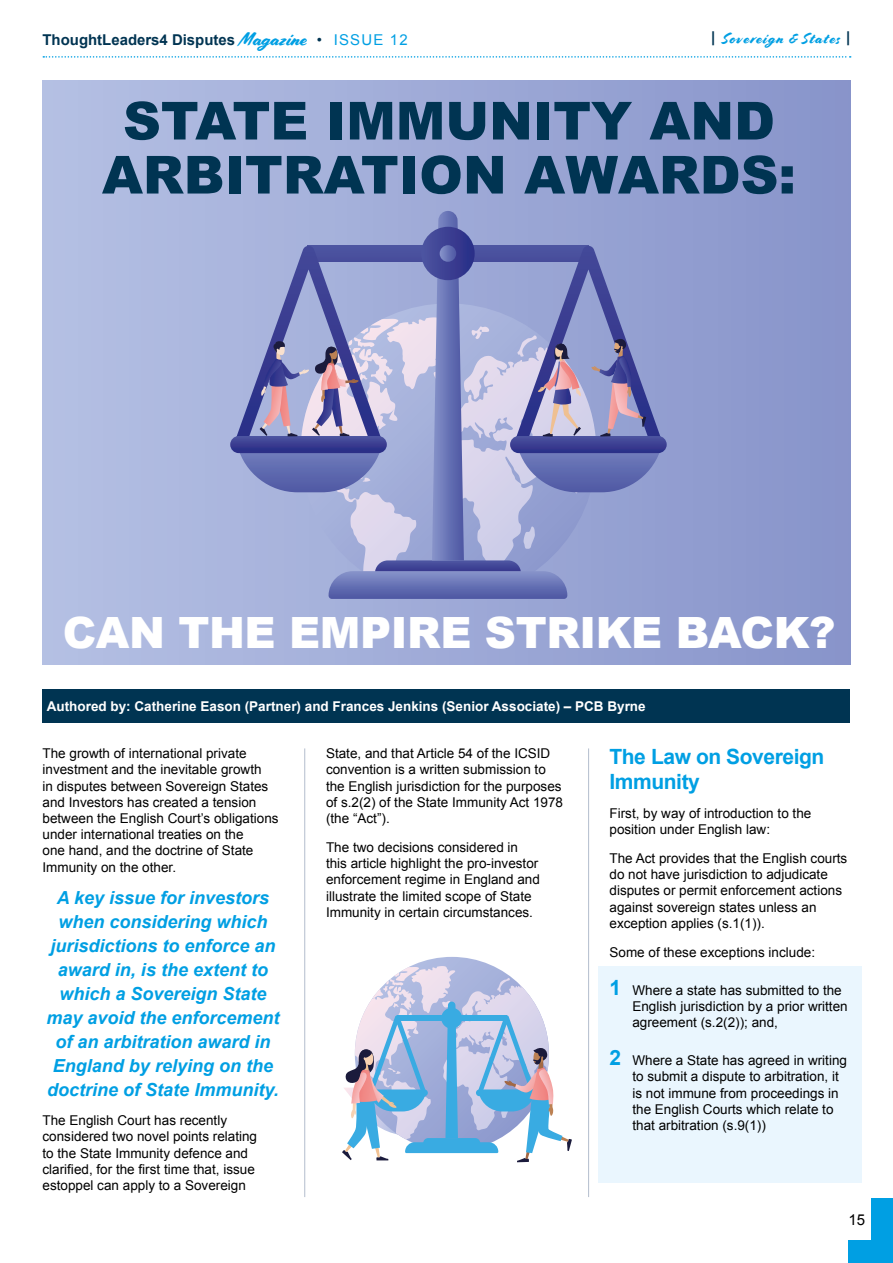
<style>
.page{position:relative;width:893px;height:1263px;background:#fff}
.page>*{position:absolute;margin:0;border:0;box-sizing:border-box;transform-origin:0 0}
.t1{font:900 52.5px/54px "Arial";color:#003452;text-align:center}
.t2{font:900 43.05px "Arial";letter-spacing:-.01em;color:#fff}
.t3{font:700 21px/25.2px "Arial";letter-spacing:-.02em;color:#009fe3}
.t4{font:italic 700 18px/24px "Arial";color:#009fe3;text-align:center}
.t5{font:700 15px "Arial";color:#003452}
.t6{font:15px "Cortado";letter-spacing:.08em;color:#009fe3}
.t7{font:15px "Arial";color:#000}
.t8{font:13.5px/16.2px "Arial";color:#000}
.t9{font:700 13.5px "Arial";color:#fff}
.s1{font-family:"Cortado";font-weight:400;font-size:18.6px;color:#009fe3}
.s2{font-weight:400}
.s3{font-weight:400;color:#009fe3}
.s4{font-family:"Arial";font-weight:700;color:#003452}
.s5{font-weight:700;font-size:21px;color:#009fe3}
</style>
<div class="page">
<svg style="left:43px;top:56px;width:808px;height:2px"></svg>
<div style="left:872px;top:1198px;width:21px;height:65px;background:#009fe3"></div>
<div style="left:848px;top:1241px;width:45px;height:22px;background:#009fe3"></div>
<div style="left:598px;top:966px;width:264px;height:217px;background:#eaf6fe"></div>
<div style="left:43px;top:81px;width:807px;height:583px;background:linear-gradient(to right,#b5c0e4,#8894ca)"></div>
<svg style="left:234px;top:211px;width:429px;height:388px"></svg>
<div style="left:43px;top:690px;width:807px;height:33px;background:#003452"></div>
<svg style="left:342px;top:966px;width:230px;height:196px"></svg>
<hr style="left:304px;top:748px;width:1px;height:449px;background:#b3bdcd">
<hr style="left:588px;top:748px;width:1px;height:449px;background:#b3bdcd">
<p class="t5" style="left:43px;top:29px;width:367px">ThoughtLeaders4 Disputes <span class="s1">Magazine</span> <span class="s2">•</span> <span class="s3">ISSUE 12</span></p>
<p class="t6" style="left:711px;top:30px;width:141px"><span class="s4">|</span> Sovereign &amp; States <span class="s4">|</span></p>
<h1 class="t1" style="left:102px;top:92px;width:695px">STATE IMMUNITY AND<br>ARBITRATION AWARDS:</h1>
<h2 class="t2" style="left:63px;top:601px;width:774px">CAN THE EMPIRE STRIKE BACK?</h2>
<p class="t9" style="left:47px;top:698px;width:600px">Authored by: Catherine Eason (Partner) and Frances Jenkins (Senior Associate) – PCB Byrne</p>
<p class="t8" style="left:43px;top:745px;width:238px">The growth of international private investment and the inevitable growth<br>in disputes between Sovereign States and Investors has created a tension between the English Court’s obligations under international treaties on the<br>one hand, and the doctrine of State Immunity on the other.</p>
<h3 class="t4" style="left:46px;top:886px;width:235px">A key issue for investors when considering which jurisdictions to enforce an award in, is the extent to which a Sovereign State may avoid the enforcement of an arbitration award in<br>England by relying on the doctrine of State Immunity.</h3>
<p class="t8" style="left:43px;top:1112px;width:216px">The English Court has recently considered two novel points relating to the State Immunity defence and clarified, for the first time that, issue estoppel can apply to a Sovereign</p>
<h3 class="t3" style="left:609px;top:744px;width:216px">The Law on Sovereign<br>Immunity</h3>
<p class="t8" style="left:609px;top:805px;width:203px">First, by way of introduction to the position under English law:</p>
<p class="t8" style="left:609px;top:850px;width:239px">The Act provides that the English courts do not have jurisdiction to adjudicate disputes or permit enforcement actions against sovereign states unless an exception applies (s.1(1)).</p>
<p class="t8" style="left:609px;top:944px;width:207px">Some of these exceptions include:</p>
<p class="t8" style="left:632px;top:982px;width:217px;text-indent:-23px"><span class="s5">1</span> Where a state has submitted to the<br>English jurisdiction by a prior written agreement (s.2(2)); and,</p>
<p class="t8" style="left:632px;top:1052px;width:216px;text-indent:-23px"><span class="s5">2</span> Where a State has agreed in writing to submit a dispute to arbitration, it is not immune from proceedings in the English Courts which relate to that arbitration (s.9(1))</p>
<p class="t8" style="left:326px;top:745px;width:239px">State, and that Article 54 of the ICSID convention is a written submission to the English jurisdiction for the purposes of s.2(2) of the State Immunity Act 1978 (the “Act”).</p>
<p class="t8" style="left:326px;top:839px;width:215px">The two decisions considered in this article highlight the pro-investor enforcement regime in England and illustrate the limited scope of State Immunity in certain circumstances.</p>
<p class="t7" style="left:848px;top:1210px;width:18px">15</p>
</div>
